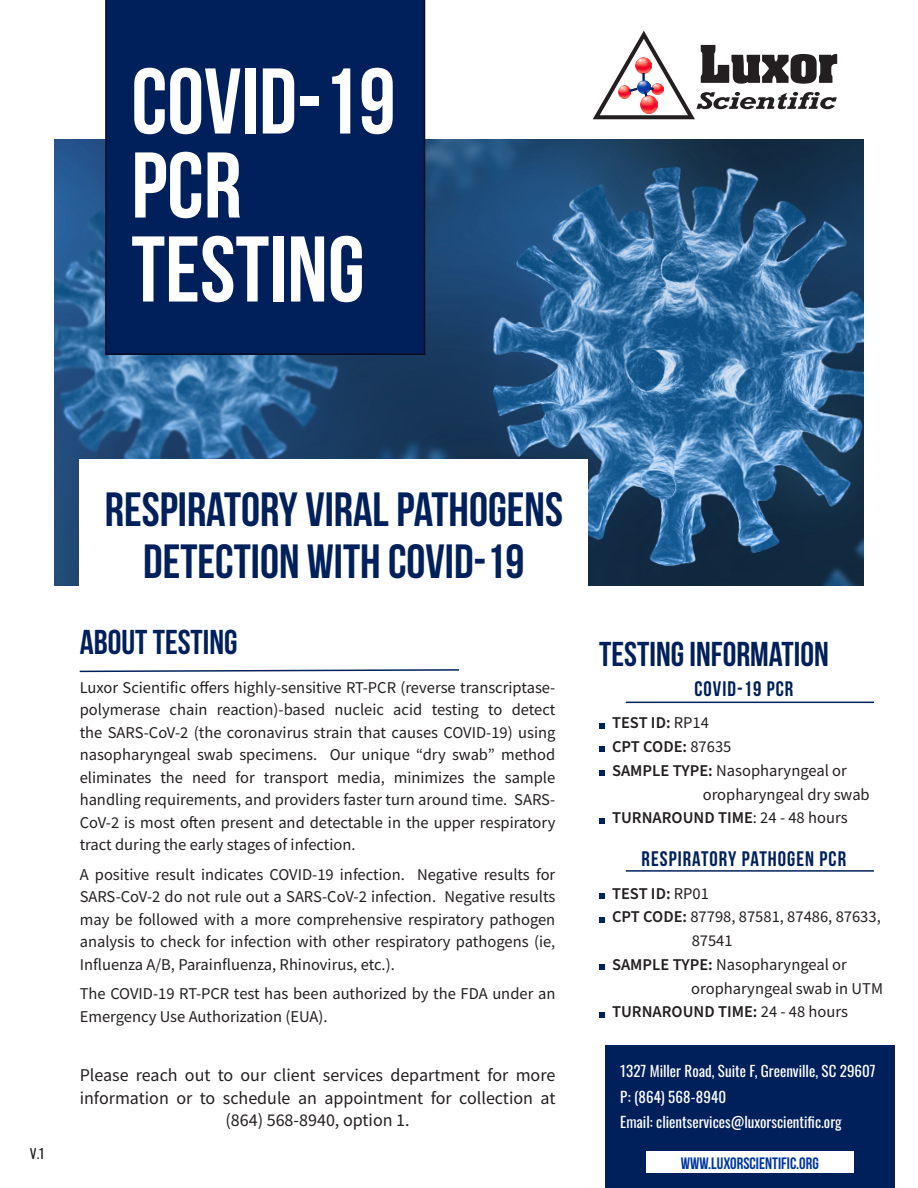
<style>
.page{position:relative;width:918px;height:1188px;background:#fff}
.page>*{position:absolute;margin:0;border:0;box-sizing:border-box;transform-origin:0 0}
.Header_Bebas_60_Whit{font:93px/84px "Bebas Neue";color:#fff}
.Content_Titillium_23{font:48px "Bebas Neue";color:#00205b}
.Small_Header_37_Whit{font:34.5px "Bebas Neue";color:#00205b}
.Content_Source_Sans{font:21px "Bebas Neue";letter-spacing:.05em;color:#00205b}
.Content_Source_Sans-2{font:18px/22.5px "Source Sans Pro";color:#231f20;text-align:center}
.Content_Source_Sans-3{font:16.5px/22.5px "Source Sans Pro";color:#231f20;text-align:justify}
.Content_Source_Sans-4{font:600 16.5px "Source Sans Pro";color:#231f20}
.Small_Header_Bebas_1{font:16.5px "Bebas Neue";color:#0036a0}
.t1{font:15px "Oswald";color:#fff}
.t2{font:13.5px "Oswald";color:#231f20}
.s1{font-weight:400}
.s2{font-weight:600}
</style>
<div class="page">
<img style="left:54px;top:139px;width:810px;height:446px">
<div style="left:80px;top:459px;width:508px;height:160px;background:#fff"></div>
<div style="left:105px;top:0;width:320px;height:355px;background:#00205b"></div>
<div style="left:605px;top:1046px;width:289px;height:142px;background:#00205b"></div>
<div style="left:646px;top:1152px;width:208px;height:21px;background:#fff"></div>
<svg style="left:593px;top:31px;width:244px;height:88px"></svg>
<svg style="left:599px;top:723px;width:6px;height:5px"></svg>
<svg style="left:599px;top:747px;width:6px;height:5px"></svg>
<svg style="left:599px;top:771px;width:6px;height:5px"></svg>
<svg style="left:599px;top:818px;width:6px;height:5px"></svg>
<svg style="left:599px;top:893px;width:6px;height:6px"></svg>
<svg style="left:599px;top:917px;width:6px;height:5px"></svg>
<svg style="left:599px;top:965px;width:6px;height:5px"></svg>
<svg style="left:599px;top:1012px;width:6px;height:5px"></svg>
<hr style="left:626px;top:702px;width:248px;height:1px;background:#00205b">
<hr style="left:626px;top:870px;width:248px;height:2px;background:#00205b">
<svg style="left:79px;top:669px;width:380px;height:4px"></svg>
<p class="Header_Bebas_60_Whit" style="left:131px;top:58px;width:266px">COVID-19</p>
<p class="Header_Bebas_60_Whit" style="left:131px;top:142px;width:235px">PCR<br>TESTING</p>
<p class="t2" style="left:30px;top:1142px;width:16px">V.1</p>
<p class="Content_Titillium_23" style="left:105px;top:483px;width:460px">RESPIRATORY VIRAL PATHOGENS</p>
<p class="Content_Titillium_23" style="left:143px;top:535px;width:383px">DETECTION WITH COVID-19</p>
<p class="Small_Header_37_Whit" style="left:80px;top:623px;width:159px">ABOUT TESTING</p>
<p class="Content_Source_Sans-3" style="left:80px;top:676px;width:477px">Luxor Scientific offers highly-sensitive RT-PCR (reverse transcriptase&shy;polymerase chain reaction)-based nucleic acid testing to detect the SARS-CoV-2 (the coronavirus strain that causes COVID-19) using nasopharyngeal swab specimens. Our unique “dry swab” method eliminates the need for transport media, minimizes the sample handling requirements, and providers faster turn around time. SARS-CoV-2 is most often present and detectable in the upper respiratory tract during the early stages of infection.</p>
<p class="Content_Source_Sans-3" style="left:80px;top:863px;width:477px">A positive result indicates COVID-19 infection. Negative results for SARS-CoV-2 do not rule out a SARS-CoV-2 infection. Negative results may be followed with a more comprehensive respiratory pathogen analysis to check for infection with other respiratory pathogens (ie, Influenza A/B, Parainfluenza, Rhinovirus, etc.).</p>
<p class="Content_Source_Sans-3" style="left:80px;top:983px;width:477px">The COVID-19 RT-PCR test has been authorized by the FDA under an<br>Emergency Use Authorization (EUA).</p>
<p class="Content_Source_Sans-2" style="left:80px;top:1064px;width:477px">Please reach out to our client services department for more information or to schedule an appointment for collection at (864) 568-8940, option 1.</p>
<p class="Small_Header_37_Whit" style="left:599px;top:635px;width:231px">TESTING INFORMATION</p>
<p class="Content_Source_Sans" style="left:694px;top:677px;width:100px">COVID-19 PCR</p>
<p class="Content_Source_Sans-4" style="left:612px;top:712px;width:98px">TEST ID: <span class="s1">RP14</span></p>
<p class="Content_Source_Sans-4" style="left:612px;top:736px;width:121px">CPT CODE: <span class="s1">87635</span></p>
<p class="Content_Source_Sans-3" style="left:612px;top:759px;width:236px"><span class="s2">SAMPLE TYPE:</span> Nasopharyngeal or</p>
<p class="Content_Source_Sans-3" style="left:703px;top:783px;width:168px">oropharyngeal dry swab</p>
<p class="Content_Source_Sans-4" style="left:612px;top:807px;width:237px">TURNAROUND TIME<span class="s1">: 24 - 48 hours</span></p>
<p class="Content_Source_Sans" style="left:642px;top:848px;width:206px">RESPIRATORY PATHOGEN PCR</p>
<p class="Content_Source_Sans-4" style="left:612px;top:882px;width:98px">TEST ID: <span class="s1">RP01</span></p>
<p class="Content_Source_Sans-3" style="left:612px;top:906px;width:270px"><span class="s2">CPT CODE:</span> 87798, 87581, 87486, 87633,</p>
<p class="Content_Source_Sans-3" style="left:692px;top:929px;width:43px">87541</p>
<p class="Content_Source_Sans-3" style="left:612px;top:953px;width:236px"><span class="s2">SAMPLE TYPE:</span> Nasopharyngeal or</p>
<p class="Content_Source_Sans-3" style="left:691px;top:977px;width:193px">oropharyngeal swab in UTM</p>
<p class="Content_Source_Sans-4" style="left:612px;top:1001px;width:238px">TURNAROUND TIME: <span class="s1">24 - 48 hours</span></p>
<p class="t1" style="left:620px;top:1058px;width:257px">1327 Miller Road, Suite F, Greenville, SC 29607</p>
<p class="t1" style="left:620px;top:1083px;width:108px">P: (864) 568-8940</p>
<p class="t1" style="left:620px;top:1109px;width:223px">Email: clientservices@luxorscientific.org</p>
<p class="Small_Header_Bebas_1" style="left:681px;top:1154px;width:139px">WWW.LUXORSCIENTIFIC.ORG</p>
</div>
